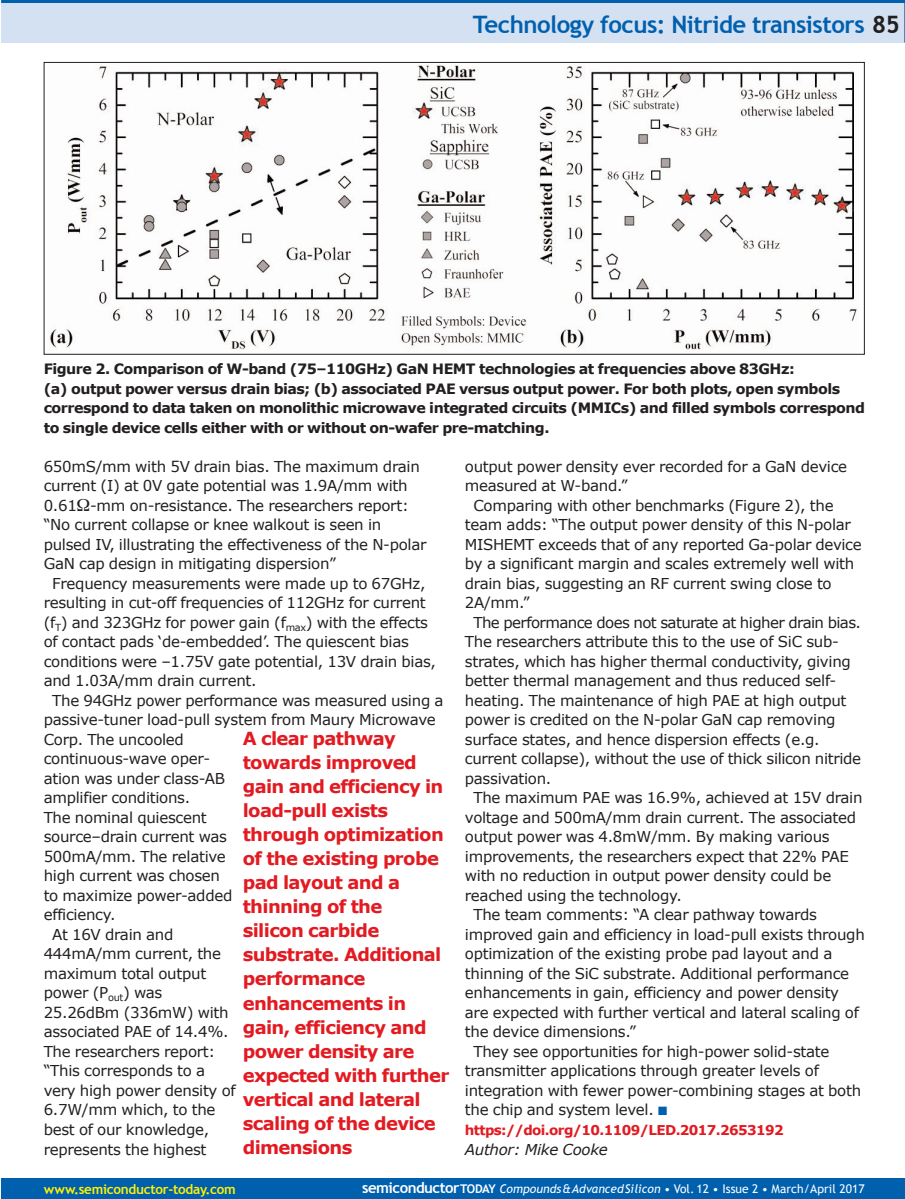
<style>
.page{position:relative;width:905px;height:1199px;background:#fff}
.page>*{position:absolute;margin:0;border:0;box-sizing:border-box;transform-origin:0 0}
.t1{font:700 24px "Trebuchet MS";letter-spacing:-.02em;color:#0160ae}
.t2{font:700 18px/24px "Verdana";letter-spacing:-.035em;color:#e21a21}
.t3{font:15px "Verdana";letter-spacing:-.02em;color:#231f20}
.t4{font:15px "Verdana";letter-spacing:-.04em;color:#231f20}
.t5{font:italic 15px "Verdana";letter-spacing:-.02em;color:#231f20}
.t6{font:700 14.25px/19.5px "Verdana";letter-spacing:-.035em;color:#231f20}
.t7{font:700 13.5px "Verdana";letter-spacing:-.045em;color:#e21a21}
.t8{font:700 13.5px "Trebuchet MS";letter-spacing:-.02em;color:#fff101}
.t9{font:12px "Trebuchet MS";letter-spacing:.005em;color:#fff}
.s1{color:#231f20}
.s2{color:#0160ae}
.s3{font-weight:700;font-size:15px}
.s4{font-weight:700}
.s5{font-style:italic}
</style>
<div class="page">
<div style="left:1px;top:0;width:903px;height:43px;background:#d4e1f2"></div>
<hr style="left:904px;top:0;width:1px;height:43px;background:#0160ae">
<hr style="left:1px;top:0;width:903px;height:3px;background:#0160ae">
<div style="left:1px;top:1178px;width:903px;height:20px;background:#0160ae"></div>
<img style="left:50px;top:65px;width:807px;height:285px">
<p class="t1" style="left:473px;top:10px;width:428px">Technology focus: Nitride transistors <span class="s1">85</span></p>
<p class="t6" style="left:44px;top:359px;width:822px">Figure 2. Comparison of W-band (75–110GHz) GaN HEMT technologies at frequencies above 83GHz:<br>(a) output power versus drain bias; (b) associated PAE versus output power. For both plots, open symbols correspond to data taken on monolithic microwave integrated circuits (MMICs) and filled symbols correspond to single device cells either with or without on-wafer pre-matching.</p>
<p class="t3" style="left:44px;top:456px;width:378px">650mS/mm with 5V drain bias. The maximum drain</p>
<p class="t3" style="left:44px;top:476px;width:365px">current (I) at 0V gate potential was 1.9A/mm with</p>
<p class="t3" style="left:44px;top:495px;width:366px">0.61 -mm on-resistance. The researchers report:</p>
<p class="t3" style="left:44px;top:515px;width:339px">“No current collapse or knee walkout is seen in</p>
<p class="t3" style="left:44px;top:534px;width:384px">pulsed IV, illustrating the effectiveness of the N-polar</p>
<p class="t3" style="left:44px;top:554px;width:294px">GaN cap design in mitigating dispersion”</p>
<p class="t3" style="left:52px;top:573px;width:375px">Frequency measurements were made up to 67GHz,</p>
<p class="t3" style="left:44px;top:593px;width:383px">resulting in cut-off frequencies of 112GHz for current</p>
<p class="t3" style="left:44px;top:612px;width:386px">(f<sub>T</sub>) and 323GHz for power gain (f<sub>max</sub>) with the effects</p>
<p class="t3" style="left:44px;top:632px;width:367px">of contact pads ‘de-embedded’. The quiescent bias</p>
<p class="t3" style="left:44px;top:651px;width:394px">conditions were –1.75V gate potential, 13V drain bias,</p>
<p class="t3" style="left:44px;top:671px;width:214px">and 1.03A/mm drain current.</p>
<p class="t3" style="left:52px;top:690px;width:393px">The 94GHz power performance was measured using a</p>
<p class="t3" style="left:44px;top:710px;width:393px">passive-tuner load-pull system from Maury Microwave</p>
<p class="t3" style="left:44px;top:729px;width:142px">Corp. The uncooled</p>
<p class="t3" style="left:44px;top:749px;width:168px">continuous-wave oper-</p>
<p class="t3" style="left:44px;top:768px;width:183px">ation was under class-AB</p>
<p class="t3" style="left:44px;top:788px;width:148px">amplifier conditions.</p>
<p class="t3" style="left:44px;top:807px;width:165px">The nominal quiescent</p>
<p class="t3" style="left:44px;top:827px;width:185px">source–drain current was</p>
<p class="t3" style="left:44px;top:846px;width:184px">500mA/mm. The relative</p>
<p class="t3" style="left:44px;top:866px;width:178px">high current was chosen</p>
<p class="t3" style="left:44px;top:885px;width:190px">to maximize power-added</p>
<p class="t3" style="left:44px;top:905px;width:73px">efficiency.</p>
<p class="t3" style="left:52px;top:924px;width:123px">At 16V drain and</p>
<p class="t3" style="left:44px;top:944px;width:179px">444mA/mm current, the</p>
<p class="t3" style="left:44px;top:963px;width:164px">maximum total output</p>
<p class="t3" style="left:44px;top:983px;width:120px">power (P<sub>out</sub>) was</p>
<p class="t3" style="left:44px;top:1002px;width:186px">25.26dBm (336mW) with</p>
<p class="t3" style="left:44px;top:1022px;width:186px">associated PAE of 14.4%.</p>
<p class="t3" style="left:44px;top:1041px;width:173px">The researchers report:</p>
<p class="t3" style="left:44px;top:1061px;width:163px">“This corresponds to a</p>
<p class="t3" style="left:44px;top:1080px;width:193px">very high power density of</p>
<p class="t3" style="left:44px;top:1100px;width:173px">6.7W/mm which, to the</p>
<p class="t3" style="left:44px;top:1119px;width:167px">best of our knowledge,</p>
<p class="t3" style="left:44px;top:1139px;width:164px">represents the highest</p>
<p class="t2" style="left:243px;top:726px;width:208px">A clear pathway towards improved gain and efficiency in load-pull exists through optimization of the existing probe pad layout and a thinning of the<br>silicon carbide substrate. Additional performance enhancements in gain, efficiency and power density are expected with further vertical and lateral scaling of the device dimensions</p>
<p class="t3" style="left:465px;top:456px;width:384px">output power density ever recorded for a GaN device</p>
<p class="t3" style="left:465px;top:476px;width:164px">measured at W-band.”</p>
<p class="t3" style="left:473px;top:495px;width:362px">Comparing with other benchmarks (Figure 2), the</p>
<p class="t3" style="left:465px;top:515px;width:387px">team adds: “The output power density of this N-polar</p>
<p class="t3" style="left:465px;top:534px;width:398px">MISHEMT exceeds that of any reported Ga-polar device</p>
<p class="t3" style="left:465px;top:554px;width:391px">by a significant margin and scales extremely well with</p>
<p class="t3" style="left:465px;top:573px;width:368px">drain bias, suggesting an RF current swing close to</p>
<p class="t3" style="left:465px;top:593px;width:66px">2A/mm.”</p>
<p class="t4" style="left:473px;top:612px;width:389px">The performance does not saturate at higher drain bias.</p>
<p class="t3" style="left:465px;top:632px;width:375px">The researchers attribute this to the use of SiC sub-</p>
<p class="t3" style="left:465px;top:651px;width:387px">strates, which has higher thermal conductivity, giving</p>
<p class="t3" style="left:465px;top:671px;width:373px">better thermal management and thus reduced self-</p>
<p class="t3" style="left:465px;top:690px;width:383px">heating. The maintenance of high PAE at high output</p>
<p class="t3" style="left:465px;top:710px;width:372px">power is credited on the N-polar GaN cap removing</p>
<p class="t3" style="left:465px;top:729px;width:356px">surface states, and hence dispersion effects (e.g.</p>
<p class="t3" style="left:465px;top:749px;width:397px">current collapse), without the use of thick silicon nitride</p>
<p class="t3" style="left:465px;top:768px;width:88px">passivation.</p>
<p class="t3" style="left:473px;top:788px;width:391px">The maximum PAE was 16.9%, achieved at 15V drain</p>
<p class="t3" style="left:465px;top:807px;width:393px">voltage and 500mA/mm drain current. The associated</p>
<p class="t3" style="left:465px;top:827px;width:366px">output power was 4.8mW/mm. By making various</p>
<p class="t3" style="left:465px;top:846px;width:385px">improvements, the researchers expect that 22% PAE</p>
<p class="t3" style="left:465px;top:866px;width:368px">with no reduction in output power density could be</p>
<p class="t3" style="left:465px;top:885px;width:218px">reached using the technology.</p>
<p class="t3" style="left:473px;top:905px;width:345px">The team comments: “A clear pathway towards</p>
<p class="t3" style="left:465px;top:924px;width:401px">improved gain and efficiency in load-pull exists through</p>
<p class="t3" style="left:465px;top:944px;width:369px">optimization of the existing probe pad layout and a</p>
<p class="t3" style="left:465px;top:963px;width:386px">thinning of the SiC substrate. Additional performance</p>
<p class="t3" style="left:465px;top:983px;width:376px">enhancements in gain, efficiency and power density</p>
<p class="t3" style="left:465px;top:1002px;width:395px">are expected with further vertical and lateral scaling of</p>
<p class="t3" style="left:465px;top:1022px;width:172px">the device dimensions.”</p>
<p class="t3" style="left:473px;top:1041px;width:357px">They see opportunities for high-power solid-state</p>
<p class="t3" style="left:465px;top:1061px;width:355px">transmitter applications through greater levels of</p>
<p class="t3" style="left:465px;top:1080px;width:398px">integration with fewer power-combining stages at both</p>
<p class="t3" style="left:465px;top:1100px;width:204px">the chip and system level. <span class="s2">■</span></p>
<p class="t7" style="left:465px;top:1121px;width:320px">https://doi.org/10.1109/LED.2017.2653192</p>
<p class="t5" style="left:465px;top:1139px;width:144px">Author: Mike Cooke</p>
<p class="t8" style="left:44px;top:1180px;width:194px">www.semiconductor-today.com</p>
<p class="t9" style="left:362px;top:1181px;width:504px"><span class="s3">semiconductor</span><span class="s4">TODAY</span> <span class="s5">Compounds&amp;AdvancedSilicon</span> • Vol. 12 • Issue 2 • March/April 2017</p>
</div>
